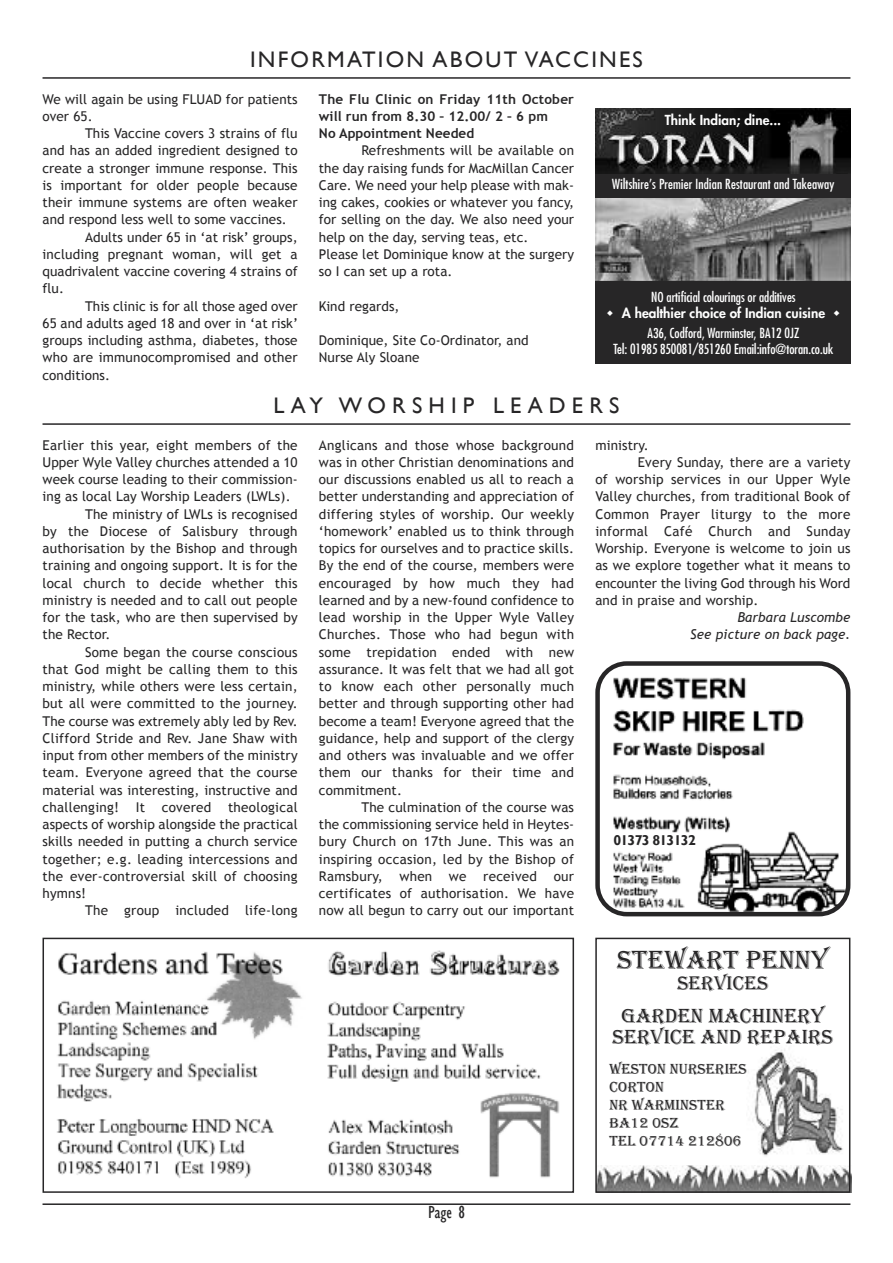
<style>
.page{position:relative;width:893px;height:1263px;background:#fff}
.page>*{position:absolute;margin:0;border:0;box-sizing:border-box;transform-origin:0 0}
.t1{font:27px "Algerian";color:#272627}
.t2{font:22.5px "Gill Sans";letter-spacing:.1em;color:#272627}
.t3{font:22.5px "Gill Sans";letter-spacing:.275em;color:#272627}
.t4{font:21px/21px "Algerian";color:#272627;text-align:center}
.t5{font:20.25px "Algerian";color:#272627}
.t6{font:condensed 18px "Gill Sans";color:#272627}
.t7{font:15px/18px "Algerian";color:#272627}
.t8{font:700 14.25px "Gill Sans";letter-spacing:-.05em;color:#272627}
.t9{font:13.5px/17.2px "Trebuchet MS";letter-spacing:.01em;color:#272627}
.t10{font:condensed 13.5px/16.5px "Futura";color:#fff;text-align:center}
.t11{font:700 13.5px/17.2px "Trebuchet MS";letter-spacing:.005em;color:#272627}
.t12{font:800 13.5px "Futura";color:#fff}
.t13{font:italic 13.5px/17.2px "Trebuchet MS";letter-spacing:.01em;color:#272627;text-align:right}
</style>
<div class="page">
<hr style="left:43px;top:77px;width:807px;height:2px;background:#272627">
<hr style="left:43px;top:1203px;width:807px;height:2px;background:#272627">
<img style="left:596px;top:109px;width:255px;height:65px">
<div style="left:596px;top:279px;width:255px;height:85px;background:#272627"></div>
<img style="left:595px;top:196px;width:255px;height:85px">
<div style="left:596px;top:174px;width:255px;height:24px;background:#272627"></div>
<img style="left:57px;top:950px;width:503px;height:228px">
<div style="left:43px;top:938px;width:531px;height:255px;border:2px solid #272627"></div>
<img style="left:748px;top:1049px;width:95px;height:107px">
<img style="left:598px;top:1165px;width:253px;height:27px">
<div style="left:595px;top:938px;width:255px;height:255px;border:2px solid #272627"></div>
<svg style="left:595px;top:661px;width:255px;height:255px"></svg>
<div style="left:612px;top:833px;width:92px;height:18px;background:#fff"></div>
<hr style="left:43px;top:423px;width:807px;height:2px;background:#272627">
<h2 class="t2" style="left:250px;top:46px;width:394px">INFORMATION ABOUT VACCINES</h2>
<p class="t9" style="left:43px;top:90px;width:257px">We will again be using FLUAD for patients over 65.</p>
<p class="t9" style="left:85px;top:125px;width:214px">This Vaccine covers 3 strains of flu</p>
<p class="t9" style="left:43px;top:142px;width:257px">and has an added ingredient designed to</p>
<p class="t9" style="left:43px;top:159px;width:257px">create a stronger immune response. This</p>
<p class="t9" style="left:43px;top:176px;width:257px">is important for older people because</p>
<p class="t9" style="left:43px;top:194px;width:257px">their immune systems are often weaker</p>
<p class="t9" style="left:43px;top:211px;width:246px">and respond less well to some vaccines.</p>
<p class="t9" style="left:85px;top:228px;width:214px">Adults under 65 in ‘at risk’ groups,</p>
<p class="t9" style="left:43px;top:245px;width:257px">including pregnant woman, will get a</p>
<p class="t9" style="left:43px;top:263px;width:257px">quadrivalent vaccine covering 4 strains of</p>
<p class="t9" style="left:43px;top:280px;width:23px">flu.</p>
<p class="t9" style="left:85px;top:297px;width:214px">This clinic is for all those aged over</p>
<p class="t9" style="left:43px;top:314px;width:257px">65 and adults aged 18 and over in ‘at risk’</p>
<p class="t9" style="left:43px;top:332px;width:257px">groups including asthma, diabetes, those</p>
<p class="t9" style="left:43px;top:349px;width:257px">who are immunocompromised and other</p>
<p class="t9" style="left:43px;top:366px;width:69px">conditions.</p>
<p class="t11" style="left:319px;top:90px;width:257px">The Flu Clinic on Friday 11th October will run from 8.30 – 12.00/ 2 – 6 pm<br>No Appointment Needed</p>
<p class="t9" style="left:319px;top:142px;width:257px;text-indent:43px">Refreshments will be available on the day raising funds for MacMillan Cancer Care. We need your help please with mak&shy;ing cakes, cookies or whatever you fancy, for selling on the day. We also need your help on the day, serving teas, etc.<br>Please let Dominique know at the surgery so I can set up a rota.</p>
<p class="t9" style="left:319px;top:297px;width:82px">Kind regards,</p>
<p class="t9" style="left:319px;top:332px;width:211px">Dominique, Site Co-Ordinator, and<br>Nurse Aly Sloane</p>
<p class="t12" style="left:665px;top:113px;width:118px">Think Indian; dine...</p>
<p class="t10" style="left:612px;top:176px;width:224px">Wiltshire’s Premier Indian Restaurant and Takeaway</p>
<p class="t10" style="left:651px;top:289px;width:146px">NO artificial colourings or additives</p>
<p class="t12" style="left:622px;top:307px;width:205px">A healthier choice of Indian cuisine</p>
<p class="t10" style="left:613px;top:325px;width:221px">A36, Codford, Warminster, BA12 0JZ<br>Tel: 01985 850081/851260 Email:info@toran.co.uk</p>
<h2 class="t3" style="left:273px;top:392px;width:347px">LAY WORSHIP LEADERS</h2>
<p class="t9" style="left:43px;top:436px;width:257px">Earlier this year, eight members of the</p>
<p class="t9" style="left:43px;top:453px;width:257px">Upper Wyle Valley churches attended a 10</p>
<p class="t9" style="left:43px;top:471px;width:257px">week course leading to their commission-</p>
<p class="t9" style="left:43px;top:488px;width:250px">ing as local Lay Worship Leaders (LWLs).</p>
<p class="t9" style="left:85px;top:505px;width:214px">The ministry of LWLs is recognised</p>
<p class="t9" style="left:43px;top:522px;width:257px">by the Diocese of Salisbury through</p>
<p class="t9" style="left:43px;top:540px;width:257px">authorisation by the Bishop and through</p>
<p class="t9" style="left:43px;top:557px;width:257px">training and ongoing support. It is for the</p>
<p class="t9" style="left:43px;top:574px;width:257px">local church to decide whether this</p>
<p class="t9" style="left:43px;top:591px;width:257px">ministry is needed and to call out people</p>
<p class="t9" style="left:43px;top:609px;width:257px">for the task, who are then supervised by</p>
<p class="t9" style="left:43px;top:626px;width:69px">the Rector.</p>
<p class="t9" style="left:85px;top:643px;width:214px">Some began the course conscious</p>
<p class="t9" style="left:43px;top:660px;width:257px">that God might be calling them to this</p>
<p class="t9" style="left:43px;top:678px;width:257px">ministry, while others were less certain,</p>
<p class="t9" style="left:43px;top:695px;width:257px">but all were committed to the journey.</p>
<p class="t9" style="left:43px;top:712px;width:257px">The course was extremely ably led by Rev.</p>
<p class="t9" style="left:43px;top:729px;width:257px">Clifford Stride and Rev. Jane Shaw with</p>
<p class="t9" style="left:43px;top:747px;width:257px">input from other members of the ministry</p>
<p class="t9" style="left:43px;top:764px;width:257px">team. Everyone agreed that the course</p>
<p class="t9" style="left:43px;top:781px;width:257px">material was interesting, instructive and</p>
<p class="t9" style="left:43px;top:798px;width:257px">challenging! It covered theological</p>
<p class="t9" style="left:43px;top:816px;width:257px">aspects of worship alongside the practical</p>
<p class="t9" style="left:43px;top:833px;width:257px">skills needed in putting a church service</p>
<p class="t9" style="left:43px;top:850px;width:257px">together; e.g. leading intercessions and</p>
<p class="t9" style="left:43px;top:867px;width:257px">the ever-controversial skill of choosing</p>
<p class="t9" style="left:43px;top:885px;width:45px">hymns!</p>
<p class="t9" style="left:85px;top:902px;width:214px">The group included life-long</p>
<p class="t9" style="left:319px;top:436px;width:257px;text-align:justify">Anglicans and those whose background was in other Christian denominations and our discussions enabled us all to reach a better understanding and appreciation of differing styles of worship. Our weekly ‘homework’ enabled us to think through topics for ourselves and to practice skills.<br>By the end of the course, members were encouraged by how much they had learned and by a new-found confidence to lead worship in the Upper Wyle Valley Churches. Those who had begun with some trepidation ended with new assurance. It was felt that we had all got to know each other personally much better and through supporting other had become a team! Everyone agreed that the guidance, help and support of the clergy and others was invaluable and we offer them our thanks for their time and commitment.</p>
<p class="t9" style="left:319px;top:798px;width:257px;text-align:justify;text-indent:43px">The culmination of the course was the commissioning service held in Heytes&shy;bury Church on 17th June. This was an inspiring occasion, led by the Bishop of Ramsbury, when we received our certificates of authorisation. We have now all begun to carry out our important</p>
<p class="t9" style="left:595px;top:436px;width:55px">ministry.</p>
<p class="t9" style="left:638px;top:453px;width:214px">Every Sunday, there are a variety</p>
<p class="t9" style="left:595px;top:471px;width:257px">of worship services in our Upper Wyle</p>
<p class="t9" style="left:595px;top:488px;width:257px">Valley churches, from traditional Book of</p>
<p class="t9" style="left:595px;top:505px;width:257px">Common Prayer liturgy to the more</p>
<p class="t9" style="left:595px;top:522px;width:257px">informal Café Church and Sunday</p>
<p class="t9" style="left:595px;top:540px;width:257px">Worship. Everyone is welcome to join us</p>
<p class="t9" style="left:595px;top:557px;width:257px">as we explore together what it means to</p>
<p class="t9" style="left:595px;top:574px;width:257px">encounter the living God through his Word</p>
<p class="t9" style="left:595px;top:591px;width:165px">and in praise and worship.</p>
<p class="t13" style="left:690px;top:609px;width:162px">Barbara Luscombe<br>See picture on back page.</p>
<p class="t8" style="left:613px;top:831px;width:84px">01373 813132</p>
<h1 class="t1" style="left:617px;top:945px;width:213px">STEWART PENNY</h1>
<h3 class="t5" style="left:677px;top:972px;width:93px">SERVICES</h3>
<h3 class="t4" style="left:613px;top:1006px;width:222px">GARDEN MACHINERY<br>SERVICE AND REPAIRS</h3>
<p class="t7" style="left:610px;top:1060px;width:139px">WESTON NURSERIES<br>CORTON<br>NR WARMINSTER<br>BA12 0SZ<br>TEL 07714 212806</p>
<h3 class="t6" style="left:428px;top:1201px;width:38px">Page 8</h3>
</div>
